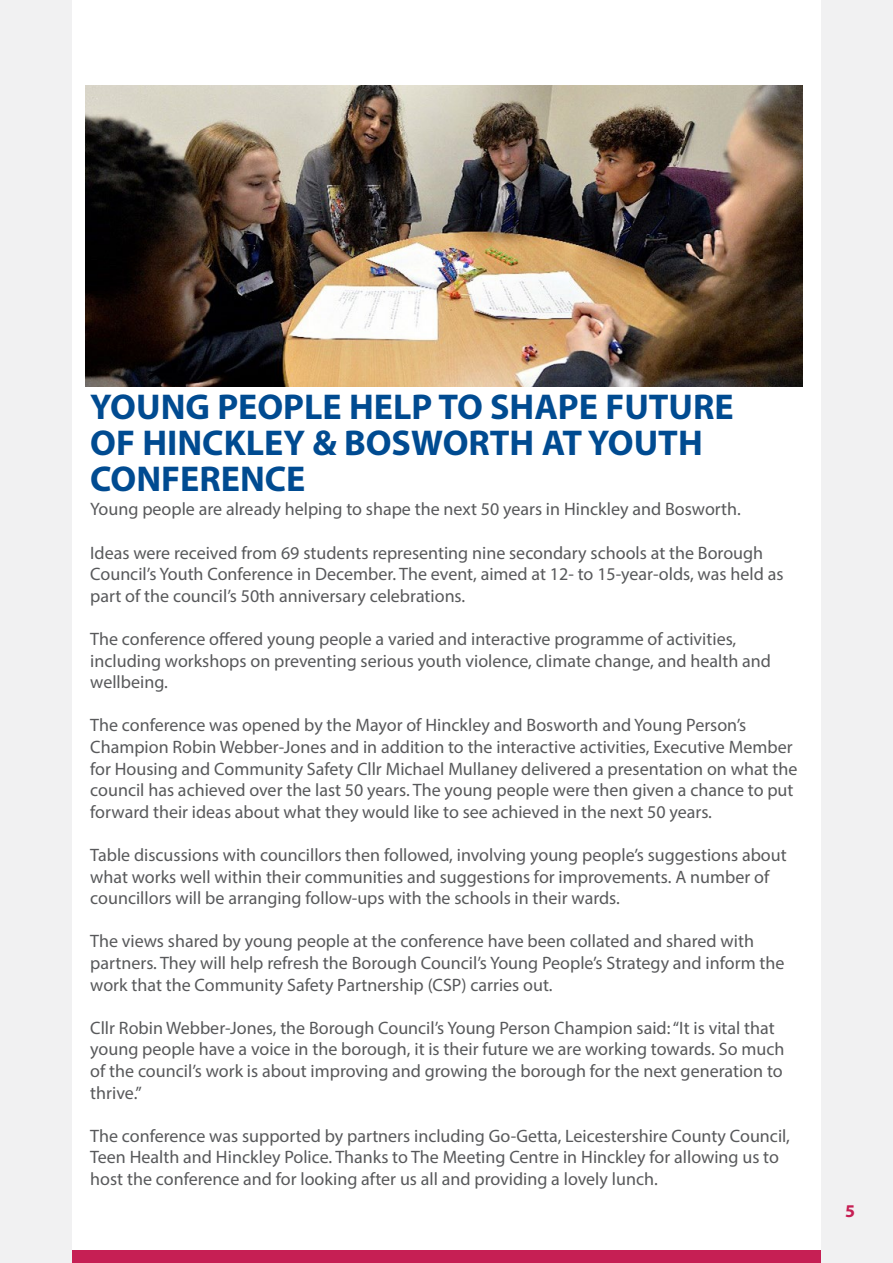
<style>
.page{position:relative;width:893px;height:1263px;background:#f1f1f2}
.page>*{position:absolute;margin:0;border:0;box-sizing:border-box;transform-origin:0 0}
.t1{font:700 36px/36px "Myriad Pro";color:#004b91}
.Paragraph{font:18px/21.6px "Myriad Pro";color:#58595b}
.t2{font:700 18px "Myriad Pro";color:#c61f54}
</style>
<div class="page">
<div style="left:72px;top:0;width:749px;height:1263px;background:#fff"></div>
<div style="left:72px;top:1251px;width:749px;height:12px;background:#c61f54"></div>
<img style="left:85px;top:85px;width:718px;height:302px">
<h2 class="t1" style="left:90px;top:390px;width:645px">YOUNG PEOPLE HELP TO SHAPE FUTURE<br>OF HINCKLEY &amp; BOSWORTH AT YOUTH<br>CONFERENCE</h2>
<p class="Paragraph" style="left:90px;top:498px;width:652px">Young people are already helping to shape the next 50 years in Hinckley and Bosworth.</p>
<p class="Paragraph" style="left:90px;top:541px;width:695px">Ideas were received from 69 students representing nine secondary schools at the Borough<br>Council’s Youth Conference in December. The event, aimed at 12- to 15-year-olds, was held as part of the council’s 50th anniversary celebrations.</p>
<p class="Paragraph" style="left:90px;top:628px;width:682px">The conference offered young people a varied and interactive programme of activities, including workshops on preventing serious youth violence, climate change, and health and wellbeing.</p>
<p class="Paragraph" style="left:90px;top:714px;width:709px">The conference was opened by the Mayor of Hinckley and Bosworth and Young Person’s Champion Robin Webber-Jones and in addition to the interactive activities, Executive Member for Housing and Community Safety Cllr Michael Mullaney delivered a presentation on what the council has achieved over the last 50 years. The young people were then given a chance to put forward their ideas about what they would like to see achieved in the next 50 years.</p>
<p class="Paragraph" style="left:90px;top:844px;width:698px">Table discussions with councillors then followed, involving young people’s suggestions about what works well within their communities and suggestions for improvements. A number of councillors will be arranging follow-ups with the schools in their wards.</p>
<p class="Paragraph" style="left:90px;top:930px;width:696px">The views shared by young people at the conference have been collated and shared with partners. They will help refresh the Borough Council’s Young People’s Strategy and inform the work that the Community Safety Partnership (CSP) carries out.</p>
<p class="Paragraph" style="left:90px;top:1017px;width:696px">Cllr Robin Webber-Jones, the Borough Council’s Young Person Champion said: “It is vital that young people have a voice in the borough, it is their future we are working towards. So much of the council’s work is about improving and growing the borough for the next generation to thrive.”</p>
<p class="Paragraph" style="left:90px;top:1125px;width:701px">The conference was supported by partners including Go-Getta, Leicestershire County Council,<br>Teen Health and Hinckley Police. Thanks to The Meeting Centre in Hinckley for allowing us to host the conference and for looking after us all and providing a lovely lunch.</p>
<p class="t2" style="left:845px;top:1201px;width:11px">5</p>
</div>
